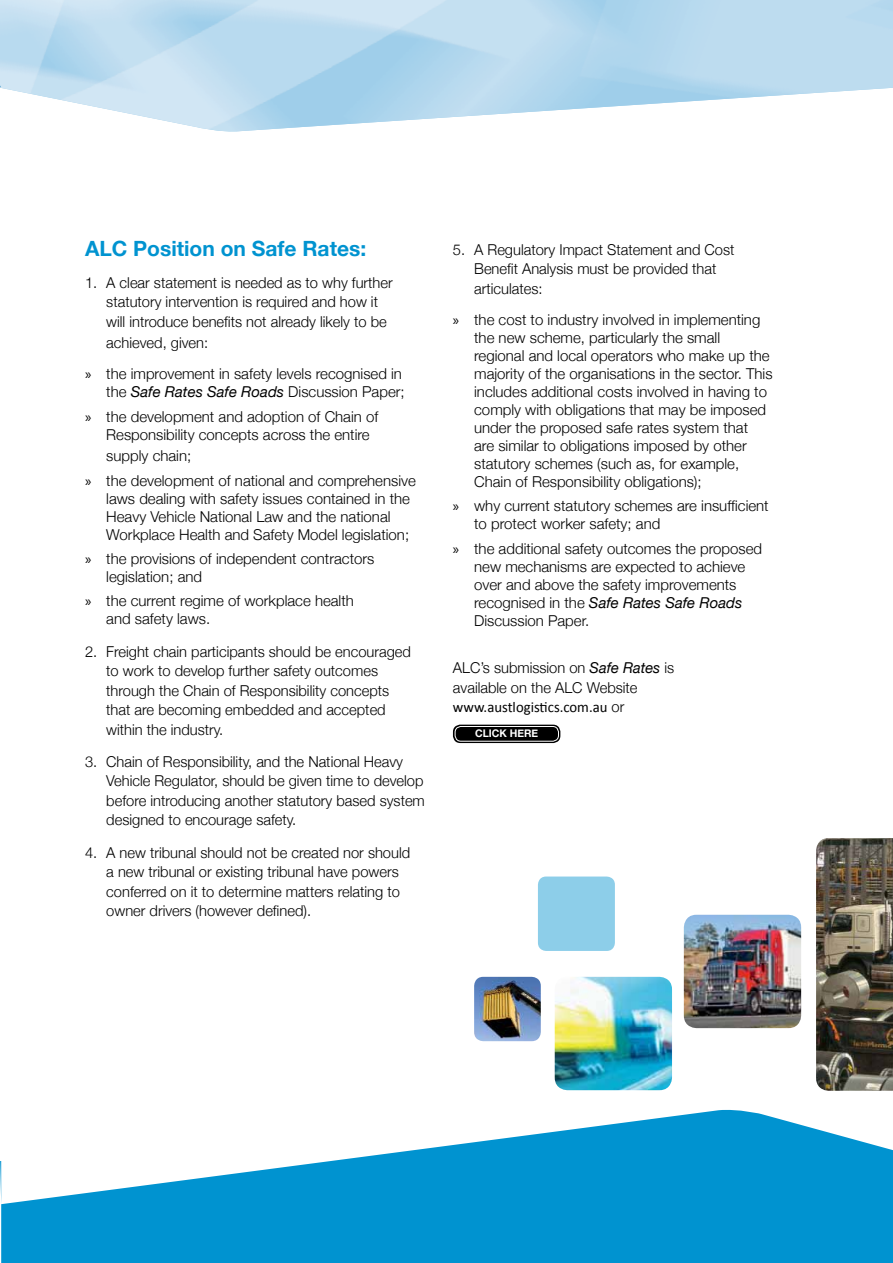
<style>
.page{position:relative;width:893px;height:1263px;background:#fff}
.page>*{position:absolute;margin:0;border:0;box-sizing:border-box;transform-origin:0 0}
.t1{font:700 21px "Helvetica Neue";color:#0093d0}
.t2{font:300 15px/18px "Helvetica Neue";color:#000}
.t3{font:15px "Calibri";color:#000}
.t4{font:700 10.5px "Helvetica Neue";color:#fff}
.s1{font-family:"Myriad Pro";font-weight:400}
.s2{font-weight:400;font-style:italic}
.s3{font-family:"Helvetica Neue";font-weight:300}
</style>
<div class="page">
<svg style="left:0;top:1109px;width:893px;height:154px;fill:#0093d0"></svg>
<div style="left:453px;top:725px;width:107px;height:18px;background:#000;border-radius:7px"></div>
<div style="left:455px;top:726px;width:104px;height:16px;border:1px solid #fff;border-radius:6px"></div>
<img style="left:816px;top:838px;width:77px;height:253px">
<img style="left:684px;top:915px;width:117px;height:113px">
<img style="left:555px;top:977px;width:117px;height:113px">
<img style="left:474px;top:977px;width:67px;height:64px">
<div style="left:538px;top:876px;width:77px;height:75px;background:#8dcee9;border-radius:8px"></div>
<div style="left:0;top:993px;width:67px;height:167px;background:#fff"></div>
<h1 class="t1" style="left:85px;top:235px;width:283px">ALC Position on Safe Rates:</h1>
<p class="t2" style="left:106px;top:272px;width:288px;line-height:19.5px;text-indent:-21px">1. A clear statement is needed as to why further statutory intervention is required and how it will introduce benefits not already likely to be</p>
<p class="t2" style="left:85px;top:327px;width:318px;line-height:30.8px;text-indent:21px">achieved, given:<br><span class="s1">»</span> the improvement in safety levels recognised in</p>
<p class="t2" style="left:85px;top:379px;width:321px;line-height:24.3px;text-indent:21px">the <span class="s2">Safe Rates Safe Roads</span> Discussion Paper; <span class="s1">»</span> the development and adoption of Chain of</p>
<p class="t2" style="left:106px;top:423px;width:265px;line-height:21.6px">Responsibility concepts across the entire supply chain;</p>
<p class="t2" style="left:106px;top:471px;width:311px;text-indent:-21px"><span class="s1">»</span> the development of national and comprehensive laws dealing with safety issues contained in the Heavy Vehicle National Law and the national Workplace Health and Safety Model legislation;</p>
<p class="t2" style="left:106px;top:549px;width:270px;text-indent:-21px"><span class="s1">»</span> the provisions of independent contractors legislation; and</p>
<p class="t2" style="left:106px;top:592px;width:249px;text-indent:-21px"><span class="s1">»</span> the current regime of workplace health and safety laws.</p>
<p class="t2" style="left:106px;top:641px;width:306px;line-height:19.5px;text-indent:-21px">2. Freight chain participants should be encouraged to work to develop further safety outcomes through the Chain of Responsibility concepts that are becoming embedded and accepted within the industry.</p>
<p class="t2" style="left:106px;top:751px;width:320px;line-height:19.5px;text-indent:-21px">3. Chain of Responsibility, and the National Heavy Vehicle Regulator, should be given time to develop before introducing another statutory based system designed to encourage safety.</p>
<p class="t2" style="left:106px;top:842px;width:305px;line-height:19.5px;text-indent:-21px">4. A new tribunal should not be created nor should a new tribunal or existing tribunal have powers conferred on it to determine matters relating to owner drivers (however defined).</p>
<p class="t2" style="left:474px;top:240px;width:262px;line-height:19.5px;text-indent:-21px">5. A Regulatory Impact Statement and Cost<br>Benefit Analysis must be provided that articulates:</p>
<p class="t2" style="left:474px;top:310px;width:300px;text-indent:-21px"><span class="s1">»</span> the cost to industry involved in implementing the new scheme, particularly the small regional and local operators who make up the majority of the organisations in the sector. This includes additional costs involved in having to comply with obligations that may be imposed under the proposed safe rates system that<br>are similar to obligations imposed by other statutory schemes (such as, for example, Chain of Responsibility obligations);</p>
<p class="t2" style="left:474px;top:496px;width:296px;text-indent:-21px"><span class="s1">»</span> why current statutory schemes are insufficient to protect worker safety; and</p>
<p class="t2" style="left:474px;top:539px;width:289px;text-indent:-21px"><span class="s1">»</span> the additional safety outcomes the proposed new mechanisms are expected to achieve over and above the safety improvements recognised in the <span class="s2">Safe Rates Safe Roads </span>Discussion Paper.</p>
<p class="t2" style="left:453px;top:658px;width:223px;line-height:19.5px">ALC’s submission on <span class="s2">Safe Rates</span> is available on the ALC Website</p>
<p class="t3" style="left:453px;top:698px;width:173px">www.austlogistics.com.au <span class="s3">or</span></p>
<p class="t4" style="left:475px;top:727px;width:63px">click HERE</p>
</div>
